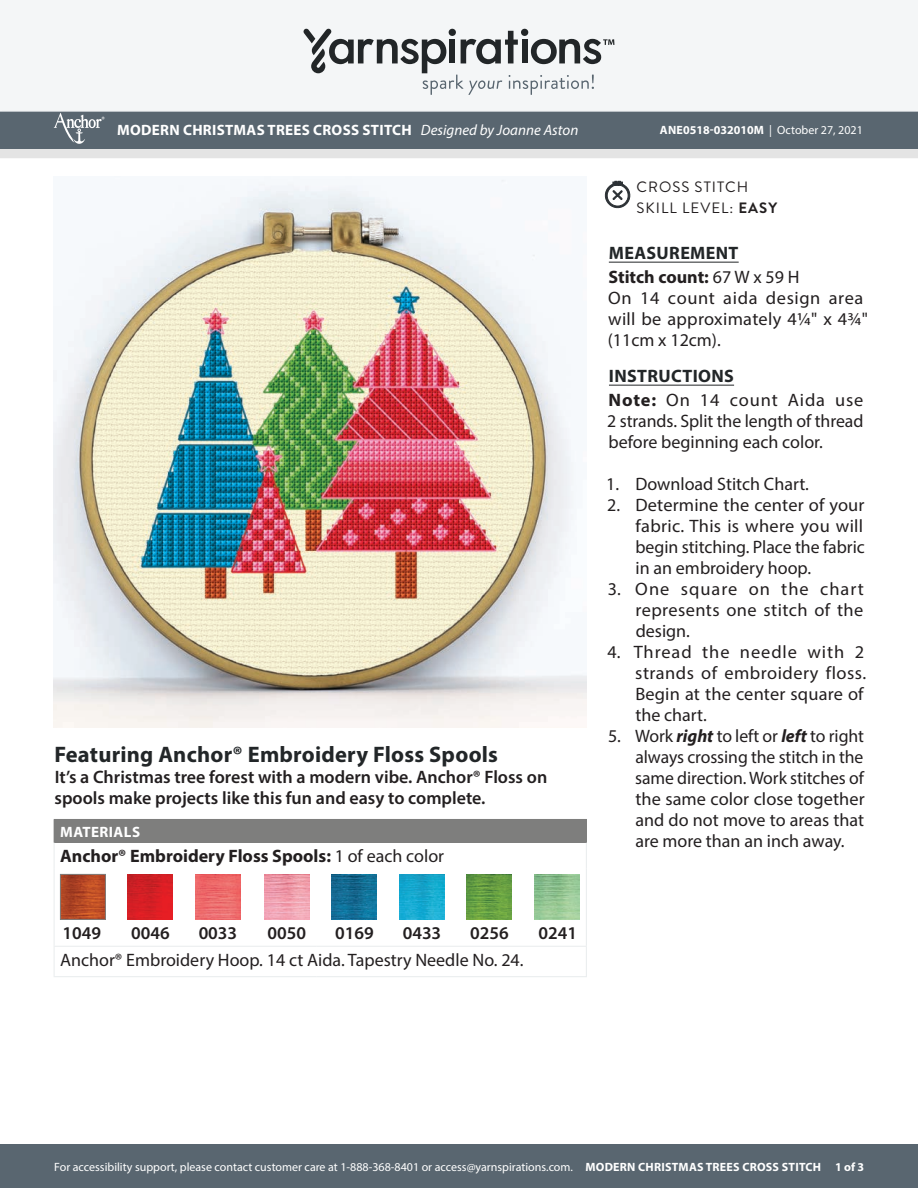
<style>
.page{position:relative;width:918px;height:1188px;background:#fff}
.page>*{position:absolute;margin:0;border:0;box-sizing:border-box;transform-origin:0 0}
.Featuring{font:700 22.5px "Myriad Pro";letter-spacing:.01em;color:#222628}
.Body_-__With_auto_st{font:18px/21px "Myriad Pro";color:#231f20;text-align:justify}
.Romance_Copy{font:600 18px/21px "Myriad Pro";color:#231f20}
.Body_-__With_auto_st-2{font:18px/21px "Myriad Pro";letter-spacing:.025em;color:#231f20}
.Material_-__Colors_i{font:18px "Myriad Pro";color:#231f20}
.Materials_-_Brand{font:700 18px "Myriad Pro";color:#231f20}
.Diagram___Schematic{font:600 18px "Myriad Pro";color:#231f20}
.Body_-_HEADERS_-_Und{font:700 18px "Myriad Pro";letter-spacing:.02em;color:#222628}
.Body_-__With_auto_st-3{font:700 18px "Myriad Pro";color:#231f20}
.Materials_-__Header{font:700 15px "Myriad Pro";letter-spacing:.02em;color:#fff}
.Type_of_pattern___Sk{font:15px "Brandon Grotesque";letter-spacing:.07em;color:#231f20}
.t1{font:12px "Myriad Pro";color:#fff}
.t2{font:700 12px "Myriad Pro";color:#fff}
.t3{font:500 6px "Avenir Next LT Pro";color:#fff}
.s1{font-weight:400;font-style:italic}
.s2{font-weight:400}
.s3{font-weight:700}
.s4{font-weight:700;font-style:italic}
</style>
<div class="page">
<div style="left:0;top:1145px;width:918px;height:43px;background:#596670"></div>
<div style="left:0;top:148px;width:918px;height:10px;background:#e4e4e4"></div>
<div style="left:0;top:111px;width:918px;height:38px;background:#596670"></div>
<div style="left:0;top:0;width:918px;height:112px;background:#f4f6f7;border:2px solid #f4f6f7"></div>
<svg style="left:303px;top:29px;width:311px;height:66px"></svg>
<svg style="left:54px;top:113px;width:48px;height:31px"></svg>
<hr style="left:609px;top:262px;width:130px;height:1px;background:#222628">
<hr style="left:609px;top:385px;width:125px;height:1px;background:#222628">
<div style="left:54px;top:819px;width:532px;height:24px;background:#7e7e7d"></div>
<hr style="left:317px;top:819px;width:270px;height:1px;background:#7e7e7d">
<svg style="left:54px;top:842px;width:1px;height:26px"></svg>
<svg style="left:586px;top:820px;width:1px;height:48px"></svg>
<hr style="left:54px;top:868px;width:1px;height:78px;background:#ebeeef">
<hr style="left:586px;top:868px;width:1px;height:78px;background:#ebeeef">
<svg style="left:54px;top:947px;width:1px;height:29px"></svg>
<hr style="left:54px;top:976px;width:263px;height:1px;background:#ebeeef">
<hr style="left:317px;top:976px;width:270px;height:1px;background:#ebeeef">
<svg style="left:586px;top:947px;width:1px;height:29px"></svg>
<hr style="left:54px;top:946px;width:263px;height:1px;background:#ebeeef">
<hr style="left:317px;top:946px;width:270px;height:1px;background:#ebeeef">
<img style="left:62px;top:876px;width:42px;height:42px">
<div style="left:60px;top:874px;width:46px;height:46px;border:1px solid #7e7e7d"></div>
<img style="left:128px;top:874px;width:45px;height:45px">
<img style="left:195px;top:874px;width:45px;height:45px">
<img style="left:264px;top:874px;width:45px;height:45px">
<img style="left:332px;top:874px;width:45px;height:45px">
<img style="left:399px;top:874px;width:45px;height:45px">
<img style="left:467px;top:874px;width:45px;height:45px">
<img style="left:534px;top:874px;width:45px;height:45px">
<svg style="left:604px;top:181px;width:27px;height:27px"></svg>
<img style="left:53px;top:179px;width:533px;height:548px">
<p class="t3" style="left:101px;top:116px;width:5px">®</p>
<p class="Materials_-__Header" style="left:117px;top:120px;width:463px">MODERN CHRISTMAS TREES CROSS STITCH <span class="s1">Designed by Joanne Aston</span></p>
<p class="t2" style="left:660px;top:123px;width:204px">ANE0518-032010M <span class="s2">| October 27, 2021</span></p>
<p class="Type_of_pattern___Sk" style="left:636px;top:177px;width:113px">CROSS STITCH</p>
<p class="Type_of_pattern___Sk" style="left:637px;top:197px;width:142px">SKILL LEVEL: <span class="s3">EASY</span></p>
<p class="Featuring" style="left:54px;top:740px;width:445px">Featuring Anchor® Embroidery Floss Spools</p>
<p class="Romance_Copy" style="left:55px;top:766px;width:494px">It’s a Christmas tree forest with a modern vibe. Anchor® Floss on spools make projects like this fun and easy to complete.</p>
<p class="Materials_-__Header" style="left:60px;top:822px;width:81px">MATERIALS</p>
<p class="Materials_-_Brand" style="left:60px;top:844px;width:386px">Anchor® Embroidery Floss Spools: <span class="s2">1 of each color</span></p>
<p class="Diagram___Schematic" style="left:62px;top:921px;width:40px">1049</p>
<p class="Diagram___Schematic" style="left:131px;top:921px;width:40px">0046</p>
<p class="Diagram___Schematic" style="left:199px;top:921px;width:40px">0033</p>
<p class="Diagram___Schematic" style="left:267px;top:921px;width:40px">0050</p>
<p class="Diagram___Schematic" style="left:335px;top:921px;width:40px">0169</p>
<p class="Diagram___Schematic" style="left:403px;top:921px;width:40px">0433</p>
<p class="Diagram___Schematic" style="left:470px;top:921px;width:40px">0256</p>
<p class="Diagram___Schematic" style="left:538px;top:921px;width:40px">0241</p>
<p class="Material_-__Colors_i" style="left:60px;top:949px;width:465px">Anchor® Embroidery Hoop. 14 ct Aida. Tapestry Needle No. 24.</p>
<p class="Body_-_HEADERS_-_Und" style="left:609px;top:241px;width:131px">MEASUREMENT</p>
<p class="Body_-__With_auto_st-3" style="left:608px;top:265px;width:193px">Stitch count: <span class="s2">67 W x 59 H</span></p>
<p class="Body_-__With_auto_st" style="left:608px;top:287px;width:262px;text-align:left">On 14 count aida design area will be approximately 4¼" x 4¾" (11cm x 12cm).</p>
<p class="Body_-_HEADERS_-_Und" style="left:609px;top:364px;width:126px">INSTRUCTIONS</p>
<p class="Body_-__With_auto_st" style="left:607px;top:389px;width:258px"><span class="s3">Note:</span> On 14 count Aida use 2 strands. Split the length of thread before beginning each color.</p>
<p class="Body_-__With_auto_st" style="left:606px;top:473px;width:204px">1. Download Stitch Chart.</p>
<p class="Body_-__With_auto_st" style="left:635px;top:494px;width:231px;text-indent:-28px">2. Determine the center of your fabric. This is where you will begin stitching. Place the fabric in an embroidery hoop.</p>
<p class="Body_-__With_auto_st" style="left:636px;top:578px;width:230px;text-indent:-28px">3. One square on the chart represents one stitch of the design.</p>
<p class="Body_-__With_auto_st-2" style="left:635px;top:641px;width:232px;text-indent:-28px">4. Thread the needle with 2 strands of embroidery floss.<br>Begin at the center square of the chart.</p>
<p class="Body_-__With_auto_st" style="left:635px;top:725px;width:231px;text-indent:-27px">5. Work <span class="s4">right</span> to left or <span class="s4">left</span> to right always crossing the stitch in the same direction. Work stitches of the same color close together and do not move to areas that are more than an inch away.</p>
<p class="t1" style="left:54px;top:1159px;width:811px">For accessibility support, please contact customer care at 1-888-368-8401 or access@yarnspirations.com. <span class="s3">MODERN CHRISTMAS TREES CROSS STITCH 1 of 3</span></p>
</div>
